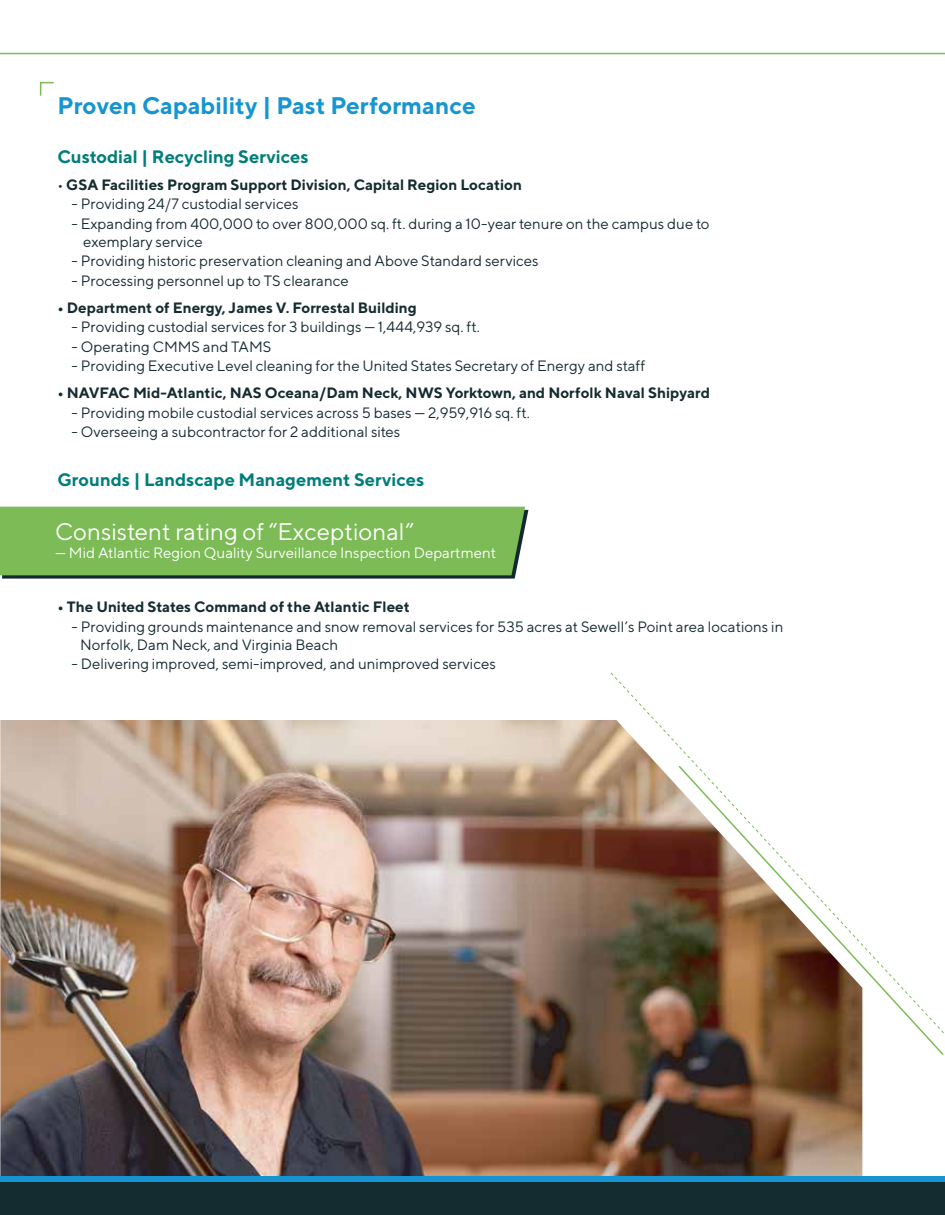
<style>
.page{position:relative;width:945px;height:1215px;background:#fff}
.page>*{position:absolute;margin:0;border:0;box-sizing:border-box;transform-origin:0 0}
.t1{font:700 24px "TT Norms";color:#1795d2}
.t2{font:24px "TT Norms";color:#fff}
.t3{font:700 18px "TT Norms";color:#007e79}
.t4{font:15px/18px "TT Norms";color:#142b30}
.t5{font:700 15px "TT Norms";color:#142b30}
.t6{font:15px "TT Norms";color:#fff}
.s1{font-weight:400}
</style>
<div class="page">
<img style="left:0;top:720px;width:862px;height:456px">
<div style="left:0;top:1179px;width:945px;height:36px;background:#142b30"></div>
<div style="left:0;top:1176px;width:945px;height:6px;background:#1795d2"></div>
<svg style="left:677px;top:1035px;width:267px;height:22px"></svg>
<svg style="left:610px;top:672px;width:334px;height:363px"></svg>
<hr style="left:0;top:53px;width:945px;height:1px;background:#7cbb56">
<svg style="left:39px;top:81px;width:15px;height:15px"></svg>
<svg style="left:0;top:507px;width:528px;height:72px;background:#78b456"></svg>
<h1 class="t1" style="left:57px;top:91px;width:420px">Proven Capability | Past Performance</h1>
<p class="t3" style="left:57px;top:145px;width:253px">Custodial | Recycling Services</p>
<p class="t5" style="left:57px;top:175px;width:466px"><span class="s1">•</span> GSA Facilities Program Support Division, Capital Region Location</p>
<p class="t4" style="left:72px;top:195px;width:228px">- Providing 24/7 custodial services</p>
<p class="t4" style="left:83px;top:214px;width:628px;text-indent:-11px">- Expanding from 400,000 to over 800,000 sq. ft. during a 10-year tenure on the campus due to exemplary service</p>
<p class="t4" style="left:72px;top:252px;width:469px">- Providing historic preservation cleaning and Above Standard services</p>
<p class="t4" style="left:72px;top:271px;width:279px">- Processing personnel up to TS clearance</p>
<p class="t5" style="left:57px;top:298px;width:361px">• Department of Energy, James V. Forrestal Building</p>
<p class="t4" style="left:72px;top:318px;width:410px">- Providing custodial services for 3 buildings — 1,444,939 sq. ft.</p>
<p class="t4" style="left:72px;top:337px;width:201px">- Operating CMMS and TAMS</p>
<p class="t4" style="left:72px;top:357px;width:575px">- Providing Executive Level cleaning for the United States Secretary of Energy and staff</p>
<p class="t5" style="left:57px;top:384px;width:654px">• NAVFAC Mid-Atlantic, NAS Oceana/Dam Neck, NWS Yorktown, and Norfolk Naval Shipyard</p>
<p class="t4" style="left:72px;top:403px;width:460px">- Providing mobile custodial services across 5 bases — 2,959,916 sq. ft.</p>
<p class="t4" style="left:72px;top:423px;width:330px">- Overseeing a subcontractor for 2 additional sites</p>
<p class="t3" style="left:57px;top:468px;width:369px">Grounds | Landscape Management Services</p>
<h1 class="t2" style="left:55px;top:517px;width:360px">Consistent rating of “Exceptional”</h1>
<p class="t6" style="left:55px;top:543px;width:442px">— Mid Atlantic Region Quality Surveillance Inspection Department</p>
<p class="t5" style="left:57px;top:597px;width:354px">• The United States Command of the Atlantic Fleet</p>
<p class="t4" style="left:80px;top:617px;width:705px;text-indent:-9px">- Providing grounds maintenance and snow removal services for 535 acres at Sewell’s Point area locations in<br>Norfolk, Dam Neck, and Virginia Beach</p>
<p class="t4" style="left:72px;top:654px;width:426px">- Delivering improved, semi-improved, and unimproved services</p>
</div>
